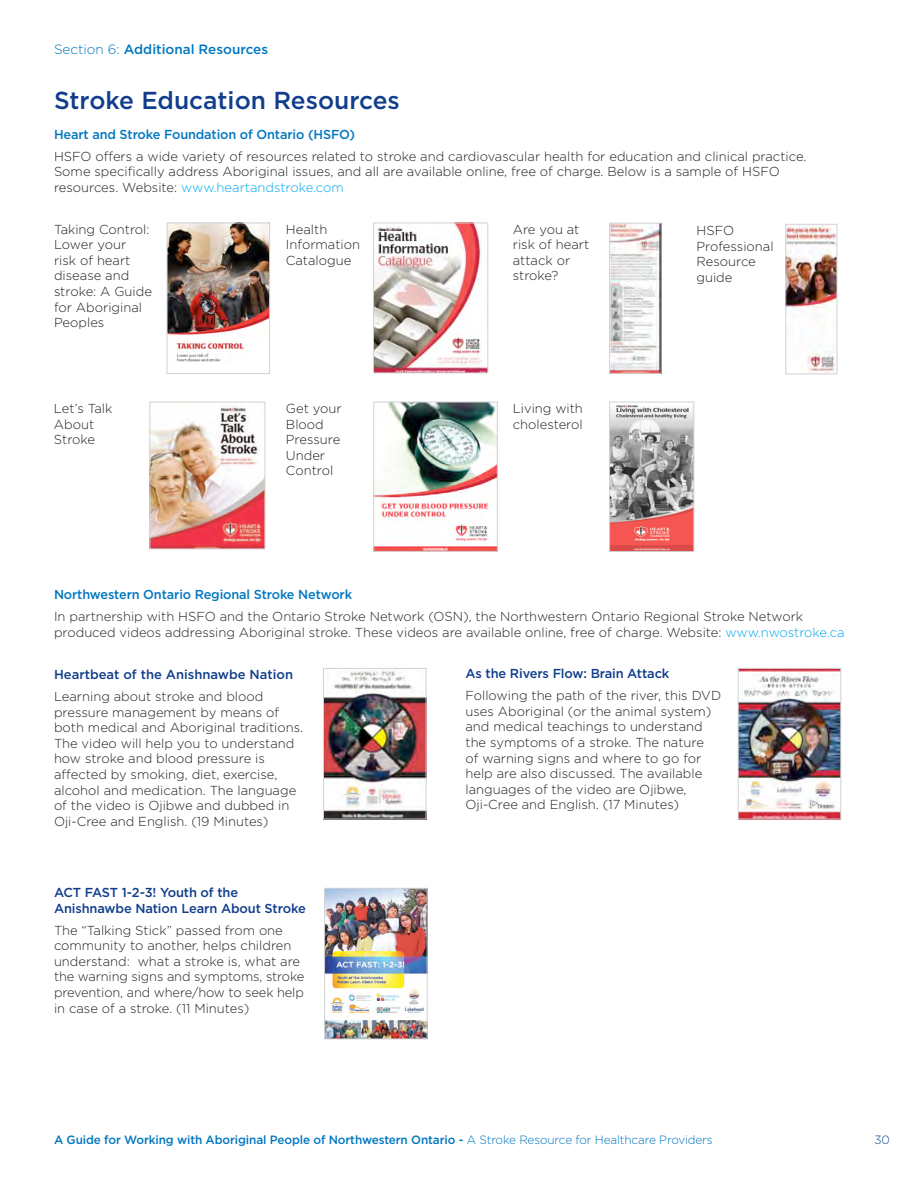
<style>
.page{position:relative;width:918px;height:1188px;background:#fff}
.page>*{position:absolute;margin:0;border:0;box-sizing:border-box;transform-origin:0 0}
.t1{font:500 24.6px "Gotham";color:#103d8c}
.t2{font:500 13.5px "Gotham";color:#0077c0}
.t3{font:300 13.05px/15.6px "Gotham";color:#231f20}
.t4{font:500 13.05px/15.6px "Gotham";letter-spacing:-.01em;color:#103d8c}
.t5{font:500 13.05px "Gotham";letter-spacing:-.01em;color:#0077c0}
.t6{font:500 12px "Gotham";letter-spacing:-.01em;color:#0077c0}
.t7{font:300 12px "Gotham";color:#074896}
.s1{font-weight:300}
.s2{color:#00a7e9}
</style>
<div class="page">
<img style="left:326px;top:890px;width:100px;height:147px">
<div style="left:324px;top:888px;width:104px;height:151px;border:1px solid #d1d2d4"></div>
<img style="left:169px;top:225px;width:99px;height:136px">
<div style="left:167px;top:223px;width:103px;height:151px;border:1px solid #d1d2d4"></div>
<img style="left:325px;top:670px;width:99px;height:147px">
<div style="left:323px;top:668px;width:103px;height:151px;border:1px solid #d1d2d4"></div>
<img style="left:740px;top:670px;width:99px;height:147px">
<div style="left:738px;top:668px;width:103px;height:151px;border:1px solid #d1d2d4"></div>
<img style="left:375px;top:225px;width:111px;height:146px">
<div style="left:373px;top:223px;width:115px;height:150px;border:1px solid #d1d2d4"></div>
<img style="left:611px;top:225px;width:49px;height:147px">
<div style="left:609px;top:223px;width:53px;height:151px;border:1px solid #d1d2d4"></div>
<img style="left:787px;top:226px;width:48px;height:146px">
<div style="left:785px;top:224px;width:52px;height:150px;border:1px solid #d1d2d4"></div>
<img style="left:152px;top:405px;width:111px;height:142px">
<div style="left:150px;top:402px;width:115px;height:147px;border:1px solid #d1d2d4"></div>
<img style="left:375px;top:404px;width:121px;height:146px">
<div style="left:373px;top:402px;width:125px;height:150px;border:1px solid #d1d2d4"></div>
<img style="left:611px;top:405px;width:81px;height:145px">
<div style="left:609px;top:402px;width:85px;height:150px;border:1px solid #d1d2d4"></div>
<p class="t2" style="left:54px;top:42px;width:216px"><span class="s1">Section 6:</span> Additional Resources</p>
<p class="t1" style="left:54px;top:87px;width:347px">Stroke Education Resources</p>
<p class="t5" style="left:54px;top:127px;width:303px">Heart and Stroke Foundation of Ontario (HSFO)</p>
<p class="t3" style="left:54px;top:148px;width:754px">HSFO offers a wide variety of resources related to stroke and cardiovascular health for education and clinical practice.<br>Some specifically address Aboriginal issues, and all are available online, free of charge. Below is a sample of HSFO resources. Website: <span class="s2">www.heartandstroke.com</span></p>
<p class="t3" style="left:54px;top:221px;width:100px">Taking Control:<br>Lower your<br>risk of heart disease and stroke: A Guide for Aboriginal<br>Peoples</p>
<p class="t3" style="left:54px;top:400px;width:60px">Let’s Talk<br>About<br>Stroke</p>
<p class="t3" style="left:286px;top:221px;width:76px">Health<br>Information<br>Catalogue</p>
<p class="t3" style="left:513px;top:221px;width:78px">Are you at risk of heart attack or stroke?</p>
<p class="t3" style="left:286px;top:400px;width:57px">Get your<br>Blood<br>Pressure<br>Under<br>Control</p>
<p class="t3" style="left:513px;top:400px;width:72px">Living with cholesterol</p>
<p class="t3" style="left:697px;top:222px;width:79px">HSFO<br>Professional<br>Resource guide</p>
<p class="t5" style="left:54px;top:587px;width:300px">Northwestern Ontario Regional Stroke Network</p>
<p class="t3" style="left:54px;top:608px;width:792px">In partnership with HSFO and the Ontario Stroke Network (OSN), the Northwestern Ontario Regional Stroke Network produced videos addressing Aboriginal stroke. These videos are available online, free of charge. Website: <span class="s2">www.nwostroke.ca</span></p>
<p class="t4" style="left:54px;top:666px;width:241px">Heartbeat of the Anishnawbe Nation</p>
<p class="t3" style="left:54px;top:688px;width:251px">Learning about stroke and blood pressure management by means of both medical and Aboriginal traditions.<br>The video will help you to understand how stroke and blood pressure is affected by smoking, diet, exercise, alcohol and medication. The language of the video is Ojibwe and dubbed in Oji-Cree and English. (19 Minutes)</p>
<p class="t4" style="left:54px;top:884px;width:253px">ACT FAST 1-2-3! Youth of the<br>Anishnawbe Nation Learn About Stroke</p>
<p class="t3" style="left:54px;top:922px;width:252px">The “Talking Stick” passed from one community to another, helps children understand: what a stroke is, what are the warning signs and symptoms, stroke prevention, and where/how to seek help in case of a stroke. (11 Minutes)</p>
<p class="t4" style="left:465px;top:665px;width:205px">As the Rivers Flow: Brain Attack</p>
<p class="t3" style="left:465px;top:687px;width:257px">Following the path of the river, this DVD uses Aboriginal (or the animal system) and medical teachings to understand the symptoms of a stroke. The nature<br>of warning signs and where to go for help are also discussed. The available languages of the video are Ojibwe, Oji-Cree and English. (17 Minutes)</p>
<p class="t6" style="left:54px;top:1133px;width:660px">A Guide for Working with Aboriginal People of Northwestern Ontario - <span class="s1">A Stroke Resource for Healthcare Providers</span></p>
<p class="t7" style="left:874px;top:1132px;width:17px">30</p>
</div>
